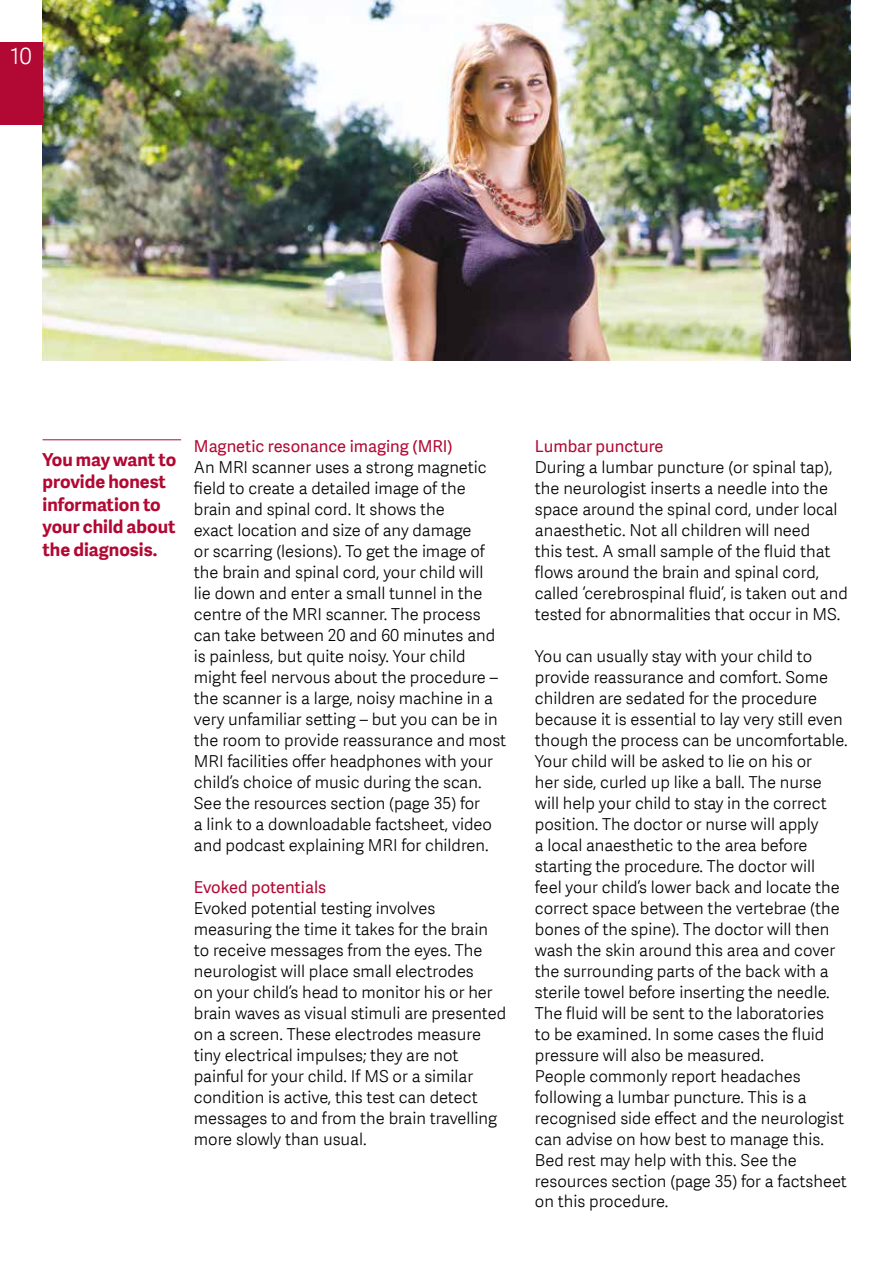
<style>
.page{position:relative;width:893px;height:1263px;background:#fff}
.page>*{position:absolute;margin:0;border:0;box-sizing:border-box;transform-origin:0 0}
.t1{font:22.5px "Adelle Sans Lt";color:#fff}
.t2{font:700 18px/22.5px "Adelle Sans";color:#b10933}
.t3{font:16.5px/21px "Adelle Sans Lt";color:#000}
.t4{font:16.5px "Adelle Sans";color:#b10933}
.s1{font-size:31.5px;color:#008b9d}
</style>
<div class="page">
<img style="left:43px;top:0;width:807px;height:360px">
<div style="left:0;top:43px;width:43px;height:82px;background:#b10933"></div>
<hr style="left:43px;top:439px;width:138px;height:1px;background:#b10933">
<h1 class="t1" style="left:11px;top:40px;width:33px">10<span class="s1">4</span></h1>
<p class="t2" style="left:43px;top:447px;width:135px">You may want to provide honest information to your child about the diagnosis.</p>
<p class="t4" style="left:194px;top:434px;width:260px">Magnetic resonance imaging (MRI)</p>
<p class="t3" style="left:194px;top:456px;width:314px">An MRI scanner uses a strong magnetic field to create a detailed image of the brain and spinal cord. It shows the<br>exact location and size of any damage<br>or scarring (lesions). To get the image of the brain and spinal cord, your child will<br>lie down and enter a small tunnel in the centre of the MRI scanner. The process can take between 20 and 60 minutes and is painless, but quite noisy. Your child might feel nervous about the procedure – the scanner is a large, noisy machine in a very unfamiliar setting – but you can be in the room to provide reassurance and most MRI facilities offer headphones with your child’s choice of music during the scan.<br>See the resources section (page 35) for<br>a link to a downloadable factsheet, video and podcast explaining MRI for children.</p>
<p class="t4" style="left:194px;top:875px;width:134px">Evoked potentials</p>
<p class="t3" style="left:194px;top:897px;width:314px">Evoked potential testing involves measuring the time it takes for the brain to receive messages from the eyes. The neurologist will place small electrodes<br>on your child’s head to monitor his or her brain waves as visual stimuli are presented on a screen. These electrodes measure tiny electrical impulses; they are not painful for your child. If MS or a similar condition is active, this test can detect messages to and from the brain travelling more slowly than usual.</p>
<p class="t4" style="left:535px;top:434px;width:130px">Lumbar puncture</p>
<p class="t3" style="left:535px;top:456px;width:314px">During a lumbar puncture (or spinal tap), the neurologist inserts a needle into the space around the spinal cord, under local anaesthetic. Not all children will need<br>this test. A small sample of the fluid that flows around the brain and spinal cord, called ‘cerebrospinal fluid’, is taken out and tested for abnormalities that occur in MS.</p>
<p class="t3" style="left:535px;top:645px;width:314px">You can usually stay with your child to provide reassurance and comfort. Some children are sedated for the procedure because it is essential to lay very still even though the process can be uncomfortable.<br>Your child will be asked to lie on his or<br>her side, curled up like a ball. The nurse will help your child to stay in the correct position. The doctor or nurse will apply<br>a local anaesthetic to the area before starting the procedure. The doctor will<br>feel your child’s lower back and locate the correct space between the vertebrae (the bones of the spine). The doctor will then wash the skin around this area and cover the surrounding parts of the back with a sterile towel before inserting the needle.<br>The fluid will be sent to the laboratories<br>to be examined. In some cases the fluid pressure will also be measured.<br>People commonly report headaches following a lumbar puncture. This is a recognised side effect and the neurologist can advise on how best to manage this.<br>Bed rest may help with this. See the resources section (page 35) for a factsheet on this procedure.</p>
</div>
